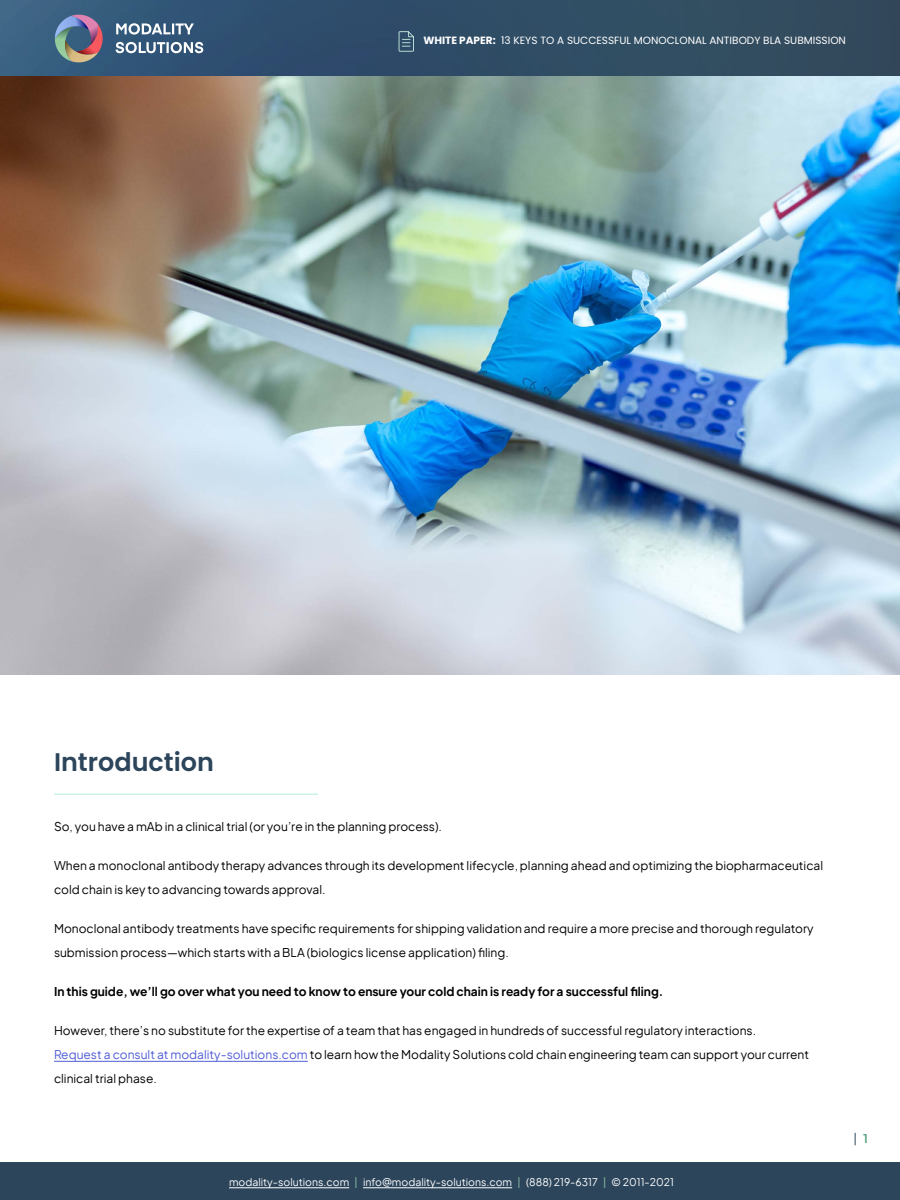
<style>
.page{position:relative;width:900px;height:1200px;background:#fff}
.page>*{position:absolute;margin:0;border:0;box-sizing:border-box;transform-origin:0 0}
.t1{font:600 25.5px "Poppins";color:#2c455b}
.t2{font:12px/24px "Eudoxus Sans";color:#000}
.t3{font:700 12px "Eudoxus Sans";color:#000}
.t4{font:12px "Eudoxus Sans";color:#2c455b}
.t5{font:10.5px "Eudoxus Sans";color:#fff}
.t6{font:10.5px "Poppins";color:#fff}
.s1{font-weight:700}
.s2{color:#4f5cd6}
.s3{color:#8dc0a6}
.s4{font-weight:700;color:#61a686}
</style>
<div class="page">
<hr style="left:54px;top:1061px;width:254px;height:1px;background:#4f5cd6">
<img style="left:0;top:0;width:900px;height:77px">
<svg style="left:55px;top:13px;width:49px;height:51px;background:#767588"></svg>
<svg style="left:116px;top:23px;width:78px;height:12px"></svg>
<svg style="left:116px;top:41px;width:87px;height:13px"></svg>
<div style="left:0;top:1162px;width:900px;height:38px;background:#2c455b"></div>
<hr style="left:229px;top:1188px;width:120px;height:1px;background:#fff">
<hr style="left:363px;top:1188px;width:149px;height:1px;background:#fff">
<svg style="left:399px;top:31px;width:15px;height:21px"></svg>
<hr style="left:54px;top:794px;width:264px;height:1px;background:#cbf4e3">
<img style="left:0;top:77px;width:900px;height:598px">
<p class="t6" style="left:423px;top:35px;width:424px"><span class="s1">WHITE PAPER:</span> 13 KEYS TO A SUCCESSFUL MONOCLONAL ANTIBODY BLA SUBMISSION</p>
<h1 class="t1" style="left:54px;top:747px;width:162px">Introduction</h1>
<p class="t2" style="left:54px;top:814px;width:390px">So, you have a mAb in a clinical trial (or you’re in the planning process).</p>
<p class="t2" style="left:54px;top:853px;width:771px">When a monoclonal antibody therapy advances through its development lifecycle, planning ahead and optimizing the biopharmaceutical cold chain is key to advancing towards approval.</p>
<p class="t2" style="left:54px;top:916px;width:761px">Monoclonal antibody treatments have specific requirements for shipping validation and require a more precise and thorough regulatory submission process—which starts with a BLA (biologics license application) filing.</p>
<p class="t3" style="left:54px;top:982px;width:611px">In this guide, we’ll go over what you need to know to ensure your cold chain is ready for a successful filing.</p>
<p class="t2" style="left:54px;top:1018px;width:757px">However, there’s no substitute for the expertise of a team that has engaged in hundreds of successful regulatory interactions.<br><span class="s2">Request a consult at modality-solutions.com</span> to learn how the Modality Solutions cold chain engineering team can support your current clinical trial phase.</p>
<p class="t5" style="left:229px;top:1174px;width:447px">modality-solutions.com <span class="s3">|</span> info@modality-solutions.com <span class="s3">|</span> (888) 219-6317 <span class="s3">|</span> © 2011-2021</p>
<p class="t4" style="left:854px;top:1129px;width:16px">| <span class="s4">1</span></p>
</div>
